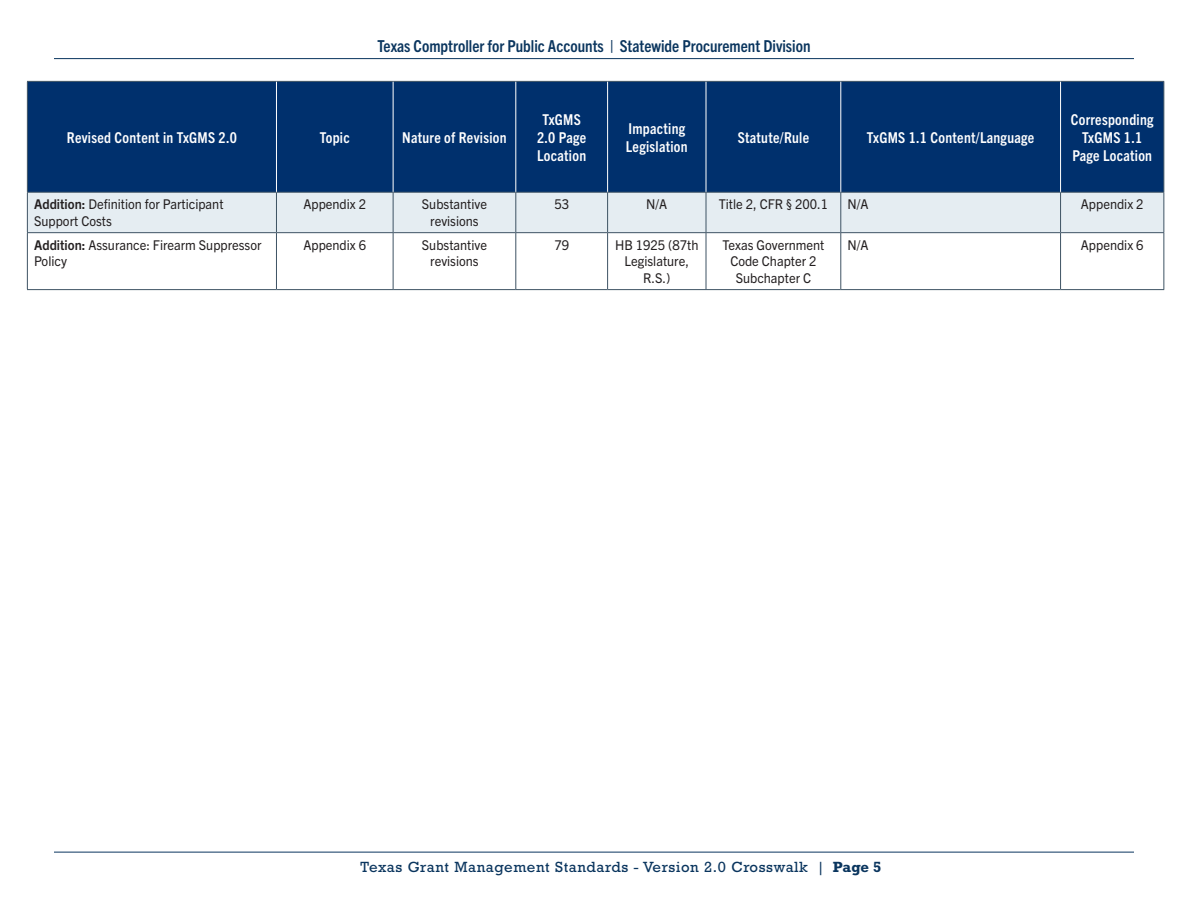
<style>
.page{position:relative;width:1188px;height:918px;background:#fff}
.page>*{position:absolute;margin:0;border:0;box-sizing:border-box;transform-origin:0 0}
.t1{font:700 condensed 16.5px "Trade Gothic Next LT Pro";color:#0a355e}
.t2{font:700 condensed 15px/18px "Trade Gothic Next LT Pro";letter-spacing:.02em;color:#fff;text-align:center}
.t3{font:15px "Rockwell Std";letter-spacing:.04em;color:#0a355e}
.t4{font:13.5px/16.5px "Trade Gothic Next LT Pro";color:#231f20;text-align:center;scale:.95 1}
.s1{font-weight:700}
</style>
<div class="page">
<hr style="left:54px;top:852px;width:1080px;height:1px;background:#0a355e">
<hr style="left:54px;top:58px;width:1080px;height:1px;background:#0a355e">
<div style="left:28px;top:82px;width:1135px;height:110px;background:#00306d"></div>
<div style="left:28px;top:193px;width:1135px;height:39px;background:#e5edf2"></div>
<hr style="left:276px;top:193px;width:1px;height:39px;background:#3e5364">
<hr style="left:393px;top:193px;width:1px;height:39px;background:#3e5364">
<hr style="left:515px;top:193px;width:1px;height:39px;background:#3e5364">
<hr style="left:607px;top:193px;width:1px;height:39px;background:#3e5364">
<hr style="left:706px;top:193px;width:1px;height:39px;background:#3e5364">
<hr style="left:840px;top:193px;width:1px;height:39px;background:#3e5364">
<hr style="left:1060px;top:193px;width:1px;height:39px;background:#3e5364">
<hr style="left:27px;top:233px;width:1px;height:56px;background:#3e5364">
<hr style="left:276px;top:233px;width:1px;height:56px;background:#3e5364">
<hr style="left:393px;top:233px;width:1px;height:56px;background:#3e5364">
<hr style="left:515px;top:233px;width:1px;height:56px;background:#3e5364">
<hr style="left:607px;top:233px;width:1px;height:56px;background:#3e5364">
<hr style="left:706px;top:233px;width:1px;height:56px;background:#3e5364">
<hr style="left:840px;top:233px;width:1px;height:56px;background:#3e5364">
<hr style="left:1060px;top:233px;width:1px;height:56px;background:#3e5364">
<hr style="left:1163px;top:233px;width:1px;height:56px;background:#3e5364">
<hr style="left:27px;top:289px;width:249px;height:1px;background:#3e5364">
<hr style="left:276px;top:289px;width:117px;height:1px;background:#3e5364">
<hr style="left:393px;top:289px;width:123px;height:1px;background:#3e5364">
<hr style="left:516px;top:289px;width:92px;height:1px;background:#3e5364">
<hr style="left:608px;top:289px;width:98px;height:1px;background:#3e5364">
<hr style="left:706px;top:289px;width:135px;height:1px;background:#3e5364">
<hr style="left:841px;top:289px;width:220px;height:1px;background:#3e5364">
<hr style="left:1061px;top:289px;width:103px;height:1px;background:#3e5364">
<hr style="left:27px;top:193px;width:1px;height:39px;background:#3e5364">
<hr style="left:1163px;top:193px;width:1px;height:39px;background:#3e5364">
<hr style="left:27px;top:232px;width:249px;height:1px;background:#3e5364">
<hr style="left:276px;top:232px;width:117px;height:1px;background:#3e5364">
<hr style="left:393px;top:232px;width:123px;height:1px;background:#3e5364">
<hr style="left:516px;top:232px;width:92px;height:1px;background:#3e5364">
<hr style="left:608px;top:232px;width:98px;height:1px;background:#3e5364">
<hr style="left:706px;top:232px;width:135px;height:1px;background:#3e5364">
<hr style="left:841px;top:232px;width:220px;height:1px;background:#3e5364">
<hr style="left:1061px;top:232px;width:103px;height:1px;background:#3e5364">
<hr style="left:27px;top:81px;width:249px;height:1px;background:#3e5364">
<hr style="left:27px;top:82px;width:1px;height:110px;background:#3e5364">
<hr style="left:276px;top:81px;width:117px;height:1px;background:#3e5364">
<hr style="left:393px;top:81px;width:123px;height:1px;background:#3e5364">
<hr style="left:516px;top:81px;width:92px;height:1px;background:#3e5364">
<hr style="left:608px;top:81px;width:98px;height:1px;background:#3e5364">
<hr style="left:706px;top:81px;width:135px;height:1px;background:#3e5364">
<hr style="left:841px;top:81px;width:220px;height:1px;background:#3e5364">
<hr style="left:1061px;top:81px;width:103px;height:1px;background:#3e5364">
<hr style="left:1163px;top:82px;width:1px;height:110px;background:#3e5364">
<hr style="left:27px;top:192px;width:249px;height:1px;background:#3e5364">
<hr style="left:276px;top:192px;width:117px;height:1px;background:#3e5364">
<hr style="left:393px;top:192px;width:123px;height:1px;background:#3e5364">
<hr style="left:516px;top:192px;width:92px;height:1px;background:#3e5364">
<hr style="left:608px;top:192px;width:98px;height:1px;background:#3e5364">
<hr style="left:706px;top:192px;width:135px;height:1px;background:#3e5364">
<hr style="left:841px;top:192px;width:220px;height:1px;background:#3e5364">
<hr style="left:1061px;top:192px;width:103px;height:1px;background:#3e5364">
<hr style="left:276px;top:82px;width:1px;height:110px;background:#fff">
<hr style="left:393px;top:82px;width:1px;height:110px;background:#fff">
<hr style="left:515px;top:82px;width:1px;height:110px;background:#fff">
<hr style="left:607px;top:82px;width:1px;height:110px;background:#fff">
<hr style="left:706px;top:82px;width:1px;height:110px;background:#fff">
<hr style="left:840px;top:82px;width:1px;height:110px;background:#fff">
<hr style="left:1060px;top:82px;width:1px;height:110px;background:#fff">
<p class="t1" style="left:377px;top:34px;width:435px">Texas Comptroller for Public Accounts | Statewide Procurement Division</p>
<p class="t2" style="left:67px;top:127px;width:172px">Revised Content in TxGMS 2.0</p>
<p class="t2" style="left:320px;top:127px;width:31px">Topic</p>
<p class="t2" style="left:402px;top:127px;width:106px">Nature of Revision</p>
<p class="t2" style="left:537px;top:109px;width:51px">TxGMS<br>2.0 Page<br>Location</p>
<p class="t2" style="left:626px;top:118px;width:63px;text-align:left">Impacting<br>Legislation</p>
<p class="t2" style="left:738px;top:127px;width:73px">Statute/Rule</p>
<p class="t2" style="left:867px;top:127px;width:169px">TxGMS 1.1 Content/Language</p>
<p class="t2" style="left:1071px;top:109px;width:84px">Corresponding<br>TxGMS 1.1<br>Page Location</p>
<p class="t4" style="left:34px;top:195px;width:201px;text-align:left"><span class="s1">Addition:</span> Definition for Participant<br>Support Costs</p>
<p class="t4" style="left:303px;top:195px;width:67px">Appendix 2</p>
<p class="t4" style="left:422px;top:195px;width:70px">Substantive revisions</p>
<p class="t4" style="left:554px;top:195px;width:17px">53</p>
<p class="t4" style="left:646px;top:195px;width:24px">N/A</p>
<p class="t4" style="left:719px;top:195px;width:117px">Title 2, CFR § 200.1</p>
<p class="t4" style="left:848px;top:195px;width:24px">N/A</p>
<p class="t4" style="left:1081px;top:195px;width:67px">Appendix 2</p>
<p class="t4" style="left:34px;top:236px;width:241px;text-align:left"><span class="s1">Addition:</span> Assurance: Firearm Suppressor<br>Policy</p>
<p class="t4" style="left:303px;top:236px;width:67px">Appendix 6</p>
<p class="t4" style="left:422px;top:236px;width:70px">Substantive revisions</p>
<p class="t4" style="left:554px;top:236px;width:17px">79</p>
<p class="t4" style="left:615px;top:236px;width:89px">HB 1925 (87th<br>Legislature,<br>R.S.)</p>
<p class="t4" style="left:722px;top:236px;width:109px">Texas Government<br>Code Chapter 2<br>Subchapter C</p>
<p class="t4" style="left:848px;top:236px;width:24px">N/A</p>
<p class="t4" style="left:1081px;top:236px;width:67px">Appendix 6</p>
<p class="t3" style="left:361px;top:858px;width:522px">Texas Grant Management Standards - Version 2.0 Crosswalk | <span class="s1">Page 5</span></p>
</div>
